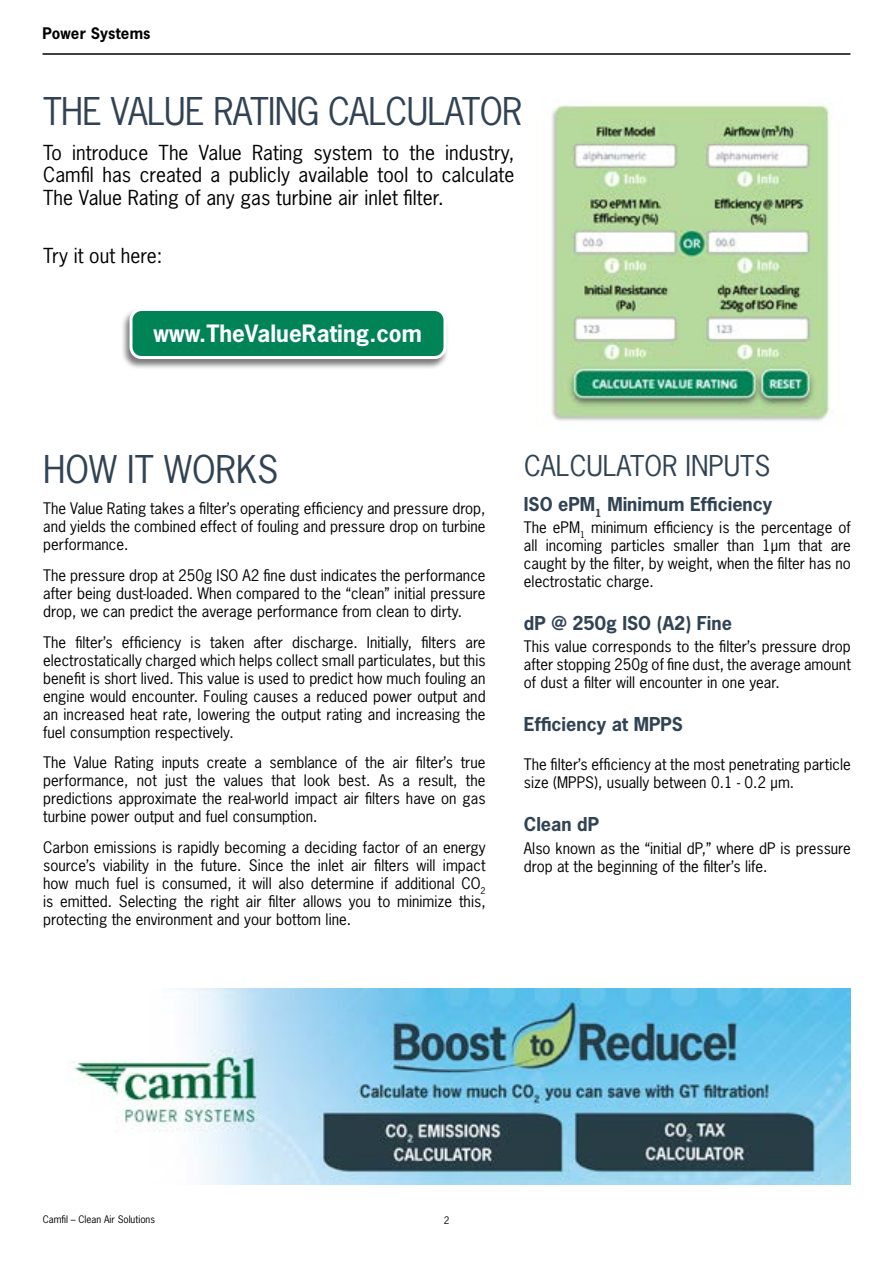
<style>
.page{position:relative;width:893px;height:1263px;background:#fff}
.page>*{position:absolute;margin:0;border:0;box-sizing:border-box;transform-origin:0 0}
.t1{font:36px "News Gothic Std";letter-spacing:-.02em;color:#314253}
.t2{font:36px "News Gothic Std";color:#314253}
.t3{font:27px "News Gothic Std";color:#314253}
.t4{font:700 22.5px "News Gothic Std";color:#fff}
.t5{font:19.5px/22.5px "News Gothic Std";color:#000;text-align:justify}
.t6{font:700 18px "News Gothic Std";color:#314253}
.t7{font:15px/18px "News Gothic Std";color:#000;text-align:justify}
.t8{font:700 15px "News Gothic Std";letter-spacing:.015em;color:#000}
.t9{font:9.75px "News Gothic Std";color:#000}
</style>
<div class="page">
<hr style="left:43px;top:53px;width:807px;height:2px;background:#000">
<img style="left:551px;top:104px;width:279px;height:317px">
<div style="left:122px;top:308px;width:327px;height:62px;background:#000;opacity:.52"></div>
<div style="left:131px;top:309px;width:314px;height:48px;background:#008457;border-radius:11px"></div>
<div style="left:129px;top:308px;width:317px;height:51px;border:3px solid #fff;border-radius:11px"></div>
<img style="left:72px;top:989px;width:778px;height:195px">
<p class="t8" style="left:43px;top:23px;width:110px">Power Systems</p>
<h1 class="t1" style="left:43px;top:88px;width:481px">THE VALUE RATING CALCULATOR</h1>
<h3 class="t5" style="left:43px;top:141px;width:473px">To introduce The Value Rating system to the industry, Camfil has created a publicly available tool to calculate The Value Rating of any gas turbine air inlet filter.</h3>
<h3 class="t5" style="left:43px;top:244px;width:121px">Try it out here:</h3>
<h3 class="t4" style="left:154px;top:319px;width:270px">www.TheValueRating.com</h3>
<h1 class="t2" style="left:43px;top:447px;width:237px">HOW IT WORKS</h1>
<p class="t7" style="left:43px;top:499px;width:444px">The Value Rating takes a filter’s operating efficiency and pressure drop, and yields the combined effect of fouling and pressure drop on turbine performance.</p>
<p class="t7" style="left:43px;top:566px;width:444px">The pressure drop at 250g ISO A2 fine dust indicates the performance after being dust-loaded. When compared to the “clean” initial pressure drop, we can predict the average performance from clean to dirty.</p>
<p class="t7" style="left:43px;top:633px;width:444px">The filter’s efficiency is taken after discharge. Initially, filters are electrostatically charged which helps collect small particulates, but this benefit is short lived. This value is used to predict how much fouling an engine would encounter. Fouling causes a reduced power output and an increased heat rate, lowering the output rating and increasing the fuel consumption respectively.</p>
<p class="t7" style="left:43px;top:754px;width:444px">The Value Rating inputs create a semblance of the air filter’s true performance, not just the values that look best. As a result, the predictions approximate the real-world impact air filters have on gas turbine power output and fuel consumption.</p>
<p class="t7" style="left:43px;top:838px;width:444px">Carbon emissions is rapidly becoming a deciding factor of an energy source’s viability in the future. Since the inlet air filters will impact how much fuel is consumed, it will also determine if additional CO<sub>2 </sub>is emitted. Selecting the right air filter allows you to minimize this, protecting the environment and your bottom line.</p>
<h2 class="t3" style="left:524px;top:449px;width:248px">CALCULATOR INPUTS</h2>
<p class="t6" style="left:524px;top:492px;width:250px">ISO ePM<sub>1</sub> Minimum Efficiency</p>
<p class="t7" style="left:524px;top:518px;width:328px">The ePM<sub>1</sub> minimum efficiency is the percentage of all incoming particles smaller than 1µm that are caught by the filter, by weight, when the filter has no electrostatic charge.</p>
<p class="t6" style="left:524px;top:611px;width:210px">dP @ 250g ISO (A2) Fine</p>
<p class="t7" style="left:524px;top:637px;width:328px">This value corresponds to the filter’s pressure drop after stopping 250g of fine dust, the average amount of dust a filter will encounter in one year.</p>
<p class="t6" style="left:524px;top:712px;width:160px">Efficiency at MPPS</p>
<p class="t7" style="left:524px;top:756px;width:328px">The filter’s efficiency at the most penetrating particle size (MPPS), usually between 0.1 - 0.2 µm.</p>
<p class="t6" style="left:524px;top:812px;width:77px">Clean dP</p>
<p class="t7" style="left:524px;top:839px;width:328px">Also known as the “initial dP,” where dP is pressure drop at the beginning of the filter’s life.</p>
<p class="t9" style="left:43px;top:1213px;width:114px">Camfil – Clean Air Solutions</p>
<p class="t9" style="left:444px;top:1214px;width:7px">2</p>
</div>
